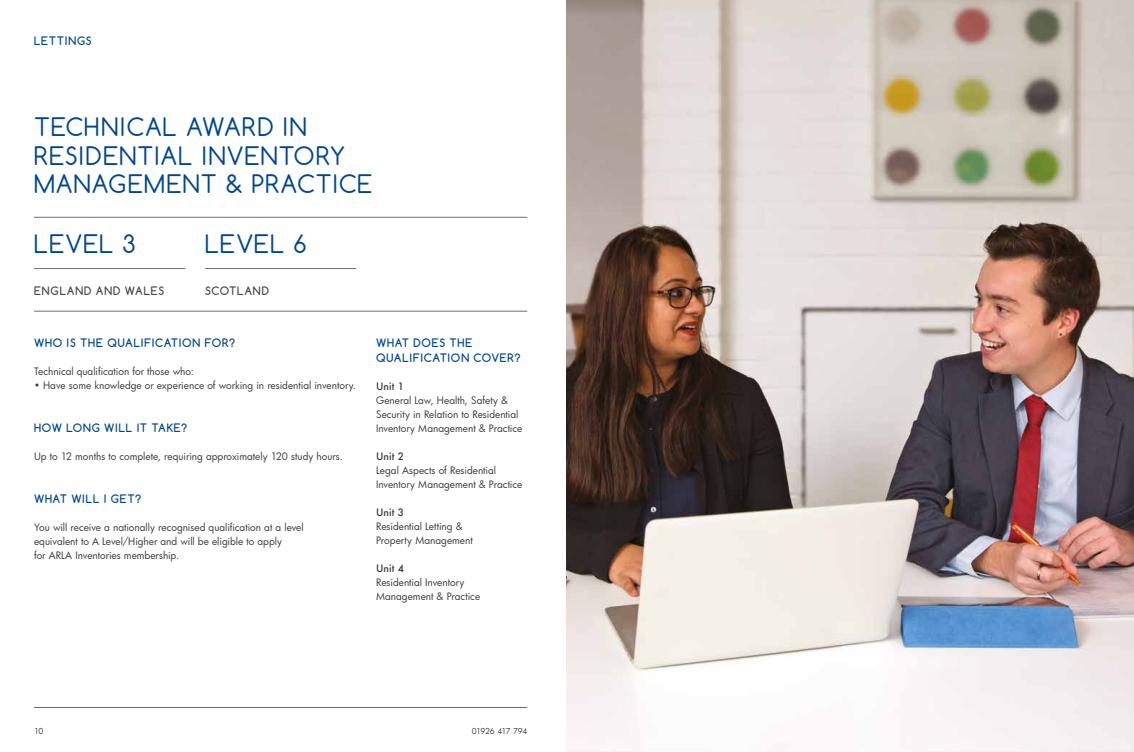
<style>
.page{position:relative;width:1134px;height:752px;background:#fff}
.page>*{position:absolute;margin:0;border:0;box-sizing:border-box;transform-origin:0 0}
.t1{font:24px/28px "Comfortaa";letter-spacing:.045em;color:#004691}
.t2{font:700 11px/15px "Comfortaa";letter-spacing:.07em;color:#004691}
.t3{font:700 11px "Comfortaa";letter-spacing:.07em;color:#4a4a49}
.t4{font:10px/14px "Futura";color:#3c3c3b}
.t5{font:500 10px "Futura";letter-spacing:.01em;color:#3c3c3b}
.t6{font:8px "Futura";letter-spacing:-.06em;color:#3c3c3b}
</style>
<div class="page">
<hr style="left:34px;top:706px;width:493px;height:1px;background:#706f6f">
<img style="left:567px;top:0;width:567px;height:751px">
<hr style="left:34px;top:268px;width:151px;height:1px;background:#706f6f">
<hr style="left:34px;top:311px;width:493px;height:1px;background:#706f6f">
<hr style="left:205px;top:268px;width:151px;height:1px;background:#706f6f">
<hr style="left:34px;top:217px;width:493px;height:1px;background:#706f6f">
<p class="t2" style="left:34px;top:33px;width:59px">LETTINGS</p>
<h1 class="t1" style="left:34px;top:113px;width:340px">TECHNICAL AWARD IN<br>RESIDENTIAL INVENTORY<br>MANAGEMENT &amp; PRACTICE</h1>
<h1 class="t1" style="left:34px;top:230px;width:103px">LEVEL 3</h1>
<p class="t3" style="left:34px;top:284px;width:131px">ENGLAND AND WALES</p>
<h1 class="t1" style="left:205px;top:230px;width:103px">LEVEL 6</h1>
<p class="t3" style="left:205px;top:284px;width:66px">SCOTLAND</p>
<p class="t2" style="left:34px;top:335px;width:203px">WHO IS THE QUALIFICATION FOR?</p>
<p class="t4" style="left:34px;top:364px;width:161px">Technical qualification for those who:</p>
<p class="t4" style="left:34px;top:378px;width:323px">• Have some knowledge or experience of working in residential inventory.</p>
<p class="t2" style="left:34px;top:420px;width:155px">HOW LONG WILL IT TAKE?</p>
<p class="t4" style="left:34px;top:449px;width:310px">Up to 12 months to complete, requiring approximately 120 study hours.</p>
<p class="t2" style="left:34px;top:491px;width:109px">WHAT WILL I GET?</p>
<p class="t4" style="left:34px;top:520px;width:271px">You will receive a nationally recognised qualification at a level equivalent to A Level/Higher and will be eligible to apply<br>for ARLA Inventories membership.</p>
<p class="t2" style="left:376px;top:335px;width:146px">WHAT DOES THE<br>QUALIFICATION COVER?</p>
<p class="t5" style="left:376px;top:379px;width:29px">Unit 1</p>
<p class="t4" style="left:376px;top:393px;width:148px">General Law, Health, Safety &amp;<br>Security in Relation to Residential<br>Inventory Management &amp; Practice</p>
<p class="t5" style="left:376px;top:449px;width:29px">Unit 2</p>
<p class="t4" style="left:376px;top:463px;width:148px">Legal Aspects of Residential<br>Inventory Management &amp; Practice</p>
<p class="t5" style="left:376px;top:505px;width:29px">Unit 3</p>
<p class="t4" style="left:376px;top:519px;width:98px">Residential Letting &amp;<br>Property Management</p>
<p class="t5" style="left:376px;top:561px;width:29px">Unit 4</p>
<p class="t4" style="left:376px;top:575px;width:106px">Residential Inventory<br>Management &amp; Practice</p>
<p class="t6" style="left:34px;top:725px;width:11px">10</p>
<p class="t6" style="left:472px;top:725px;width:57px">01926 417 794</p>
</div>
